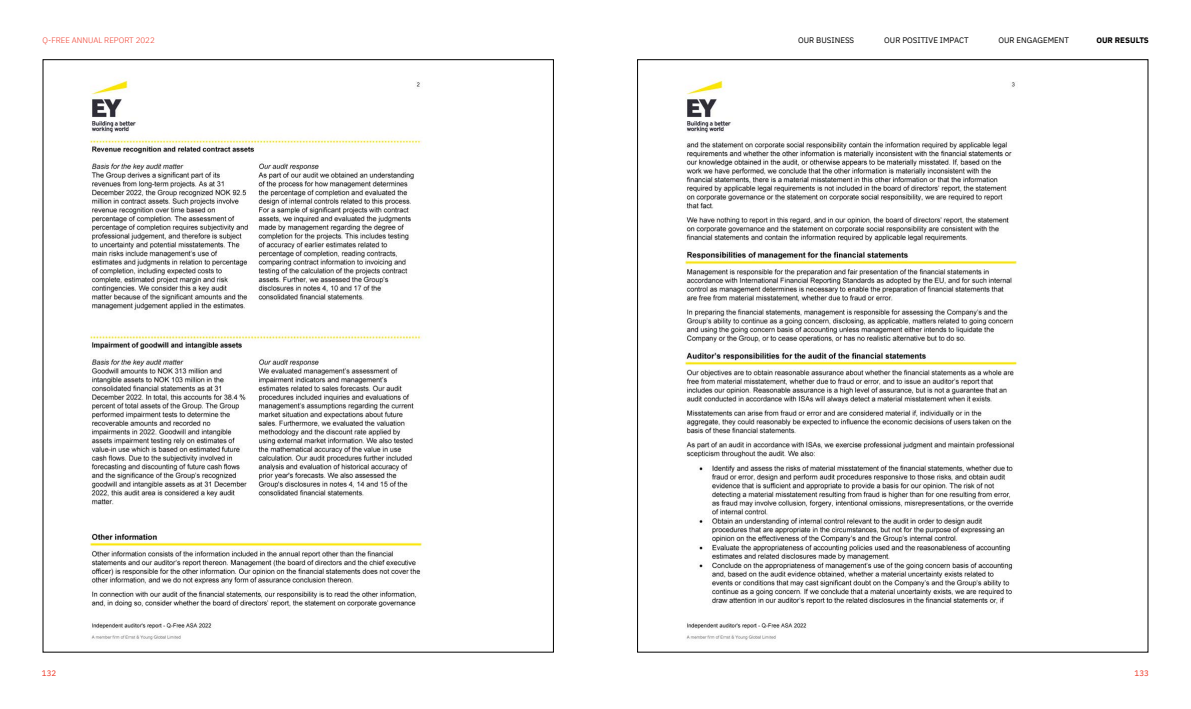
<style>
.page{position:relative;width:1191px;height:709px;background:#fff}
.page>*{position:absolute;margin:0;border:0;box-sizing:border-box;transform-origin:0 0}
.t1{font:8px "IBM Plex Sans";color:#000}
.t2{font:300 8px "IBM Plex Sans";color:#ee3524}
.t3{font:700 8px "IBM Plex Sans";color:#000}
.t4{font:8px "IBM Plex Sans";color:#ee3524}
</style>
<div class="page">
<img style="left:89px;top:78px;width:338px;height:562px">
<img style="left:685px;top:78px;width:337px;height:562px">
<p class="t2" style="left:43px;top:34px;width:114px">Q-FREE ANNUAL REPORT 2022</p>
<p class="t1" style="left:798px;top:34px;width:58px">OUR BUSINESS</p>
<p class="t1" style="left:884px;top:34px;width:86px">OUR POSITIVE IMPACT</p>
<p class="t1" style="left:998px;top:34px;width:72px">OUR ENGAGEMENT</p>
<p class="t3" style="left:1096px;top:34px;width:54px">OUR RESULTS</p>
<p class="t4" style="left:42px;top:666px;width:16px">132</p>
<p class="t4" style="left:1134px;top:666px;width:16px">133</p>
</div>
